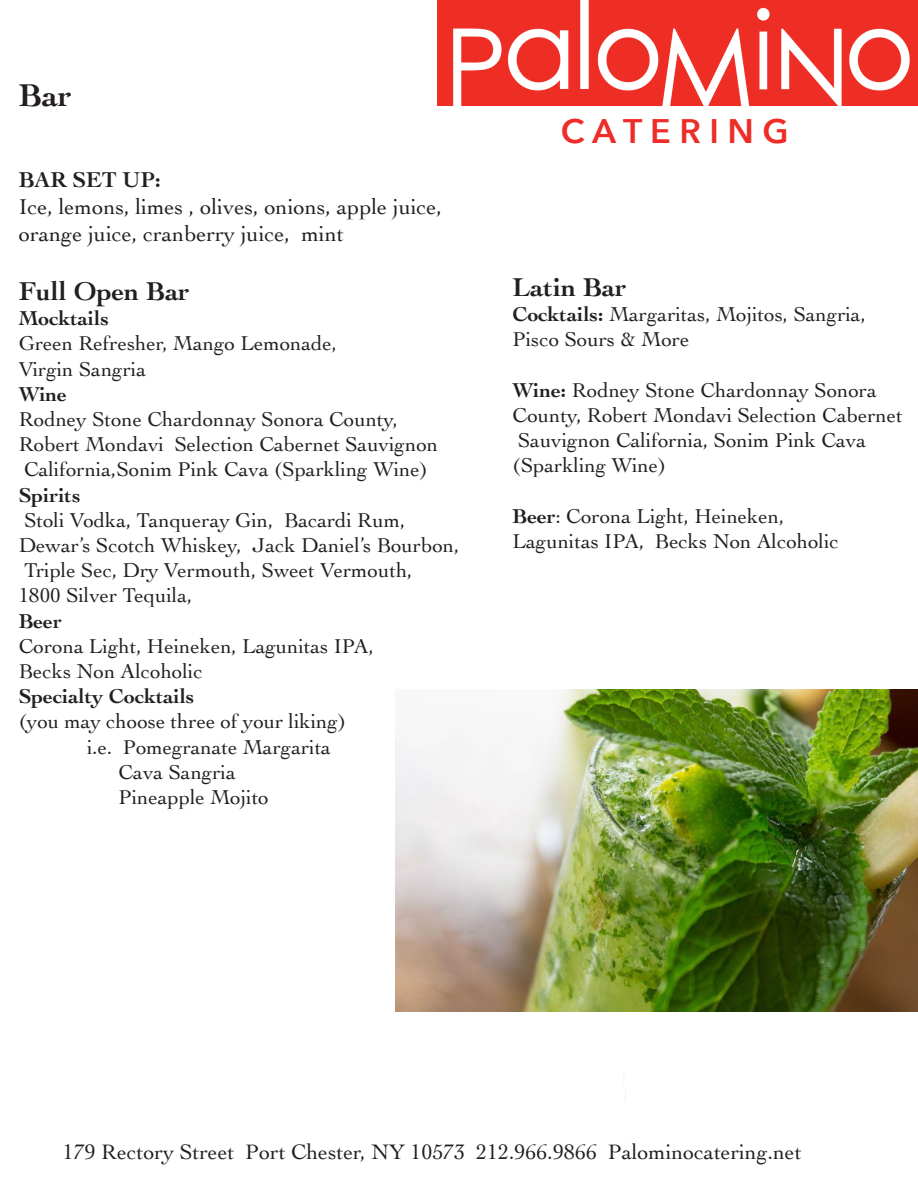
<style>
.page{position:relative;width:918px;height:1188px;background:#fff}
.page>*{position:absolute;margin:0;border:0;box-sizing:border-box;transform-origin:0 0}
.t1{font:600 34.05px "Avenir Next";color:#ee2c28}
.t2{font:700 33px "Cochin";color:#231f20}
.t3{font:700 27px "Cochin";color:#231f20}
.t4{font:22.5px/27px "Cochin";color:#231f20}
.t5{font:700 22.5px "Cochin";color:#231f20}
.t6{font:21.9px "Cochin";color:#231f20}
.t7{font:21px/25.2px "Cochin";color:#231f20}
.t8{font:700 21px "Cochin";color:#231f20}
.s1{font-weight:700}
</style>
<div class="page">
<img style="left:438px;top:0;width:480px;height:106px">
<img style="left:395px;top:690px;width:523px;height:321px">
<h2 class="t2" style="left:19px;top:73px;width:55px">Bar</h2>
<p class="t5" style="left:19px;top:164px;width:144px">BAR SET UP:</p>
<p class="t4" style="left:19px;top:192px;width:425px">Ice, lemons, limes , olives, onions, apple juice, orange juice, cranberry juice, mint</p>
<p class="t3" style="left:19px;top:273px;width:173px">Full Open Bar</p>
<p class="t8" style="left:19px;top:304px;width:92px">Mocktails</p>
<p class="t7" style="left:19px;top:330px;width:320px">Green Refresher, Mango Lemonade,<br>Virgin Sangria</p>
<p class="t8" style="left:19px;top:380px;width:50px">Wine</p>
<p class="t7" style="left:19px;top:406px;width:421px">Rodney Stone Chardonnay Sonora County,<br>Robert Mondavi Selection Cabernet Sauvignon<br>California,Sonim Pink Cava (Sparkling Wine)</p>
<p class="t8" style="left:19px;top:481px;width:63px">Spirits</p>
<p class="t7" style="left:19px;top:506px;width:442px">Stoli Vodka, Tanqueray Gin, Bacardi Rum, Dewar’s Scotch Whiskey, Jack Daniel’s Bourbon, Triple Sec, Dry Vermouth, Sweet Vermouth,<br>1800 Silver Tequila,</p>
<p class="t8" style="left:19px;top:607px;width:45px">Beer</p>
<p class="t7" style="left:19px;top:632px;width:357px">Corona Light, Heineken, Lagunitas IPA,<br>Becks Non Alcoholic</p>
<p class="t8" style="left:19px;top:682px;width:177px">Specialty Cocktails</p>
<p class="t7" style="left:19px;top:708px;width:329px">(you may choose three of your liking)</p>
<p class="t7" style="left:87px;top:733px;width:246px">i.e. Pomegranate Margarita</p>
<p class="t7" style="left:119px;top:758px;width:119px">Cava Sangria</p>
<p class="t7" style="left:119px;top:784px;width:152px">Pineapple Mojito</p>
<h1 class="t1" style="left:561px;top:101px;width:230px">C A T E R I N G</h1>
<p class="t3" style="left:513px;top:269px;width:116px">Latin Bar</p>
<p class="t7" style="left:513px;top:301px;width:355px"><span class="s1">Cocktails:</span> Margaritas, Mojitos, Sangria,<br>Pisco Sours &amp; More</p>
<p class="t7" style="left:513px;top:376px;width:392px"><span class="s1">Wine:</span> Rodney Stone Chardonnay Sonora County, Robert Mondavi Selection Cabernet Sauvignon California, Sonim Pink Cava (Sparkling Wine)</p>
<p class="t7" style="left:513px;top:502px;width:328px"><span class="s1">Beer</span>: Corona Light, Heineken,<br>Lagunitas IPA, Becks Non Alcoholic</p>
<p class="t6" style="left:63px;top:1137px;width:740px">179 Rectory Street Port Chester, NY 10573 212.966.9866 Palominocatering.net</p>
</div>
